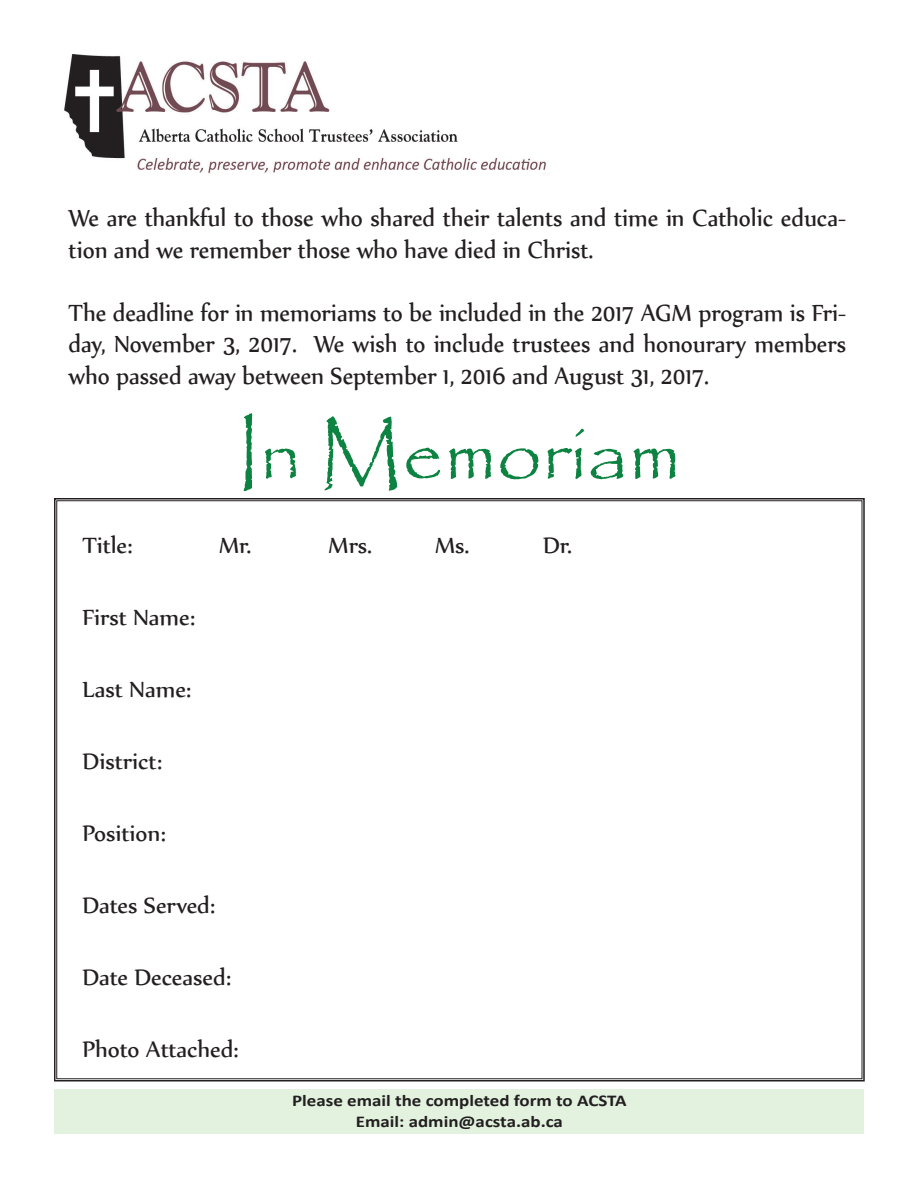
<style>
.page{position:relative;width:918px;height:1188px;background:#fff}
.page>*{position:absolute;margin:0;border:0;box-sizing:border-box;transform-origin:0 0}
.t1{font:79.95px "Papyrus";color:#0c8341}
.t2{font:28.65px/31.5px "Nyala";color:#231f20;scale:.94 1}
.t3{font:27px "Nyala";color:#231f20}
.t4{font:700 16.5px/21.6px "Calibri";color:#231f20;text-align:center;scale:1.15 1}
</style>
<div class="page">
<svg style="left:54px;top:498px;width:811px;height:584px"></svg>
<div style="left:54px;top:1089px;width:810px;height:45px;background:#e2f2df"></div>
<img style="left:64px;top:54px;width:482px;height:120px">
<p class="t2" style="left:69px;top:202px;width:828px">We are thankful to those who shared their talents and time in Catholic educa&shy;tion and we remember those who have died in Christ.</p>
<p class="t2" style="left:69px;top:296px;width:829px;text-align:justify">The deadline for in memoriams to be included in the 2017 AGM program is Fri&shy;day, November 3, 2017. We wish to include trustees and honourary members who passed away between September 1, 2016 and August 31, 2017.</p>
<h1 class="t1" style="left:237px;top:404px;width:445px">In Memoriam</h1>
<p class="t3" style="left:82px;top:529px;width:51px">Title:</p>
<p class="t3" style="left:219px;top:529px;width:34px">Mr.</p>
<p class="t3" style="left:328px;top:529px;width:45px">Mrs.</p>
<p class="t3" style="left:435px;top:529px;width:36px">Ms.</p>
<p class="t3" style="left:543px;top:529px;width:31px">Dr.</p>
<p class="t3" style="left:82px;top:601px;width:114px">First Name:</p>
<p class="t3" style="left:82px;top:673px;width:110px">Last Name:</p>
<p class="t3" style="left:82px;top:745px;width:81px">District:</p>
<p class="t3" style="left:82px;top:817px;width:85px">Position:</p>
<p class="t3" style="left:82px;top:889px;width:134px">Dates Served:</p>
<p class="t3" style="left:82px;top:961px;width:150px">Date Deceased:</p>
<p class="t3" style="left:82px;top:1033px;width:157px">Photo Attached:</p>
<p class="t4" style="left:292px;top:1090px;width:292px">Please email the completed form to ACSTA<br>Email: admin@acsta.ab.ca</p>
</div>
